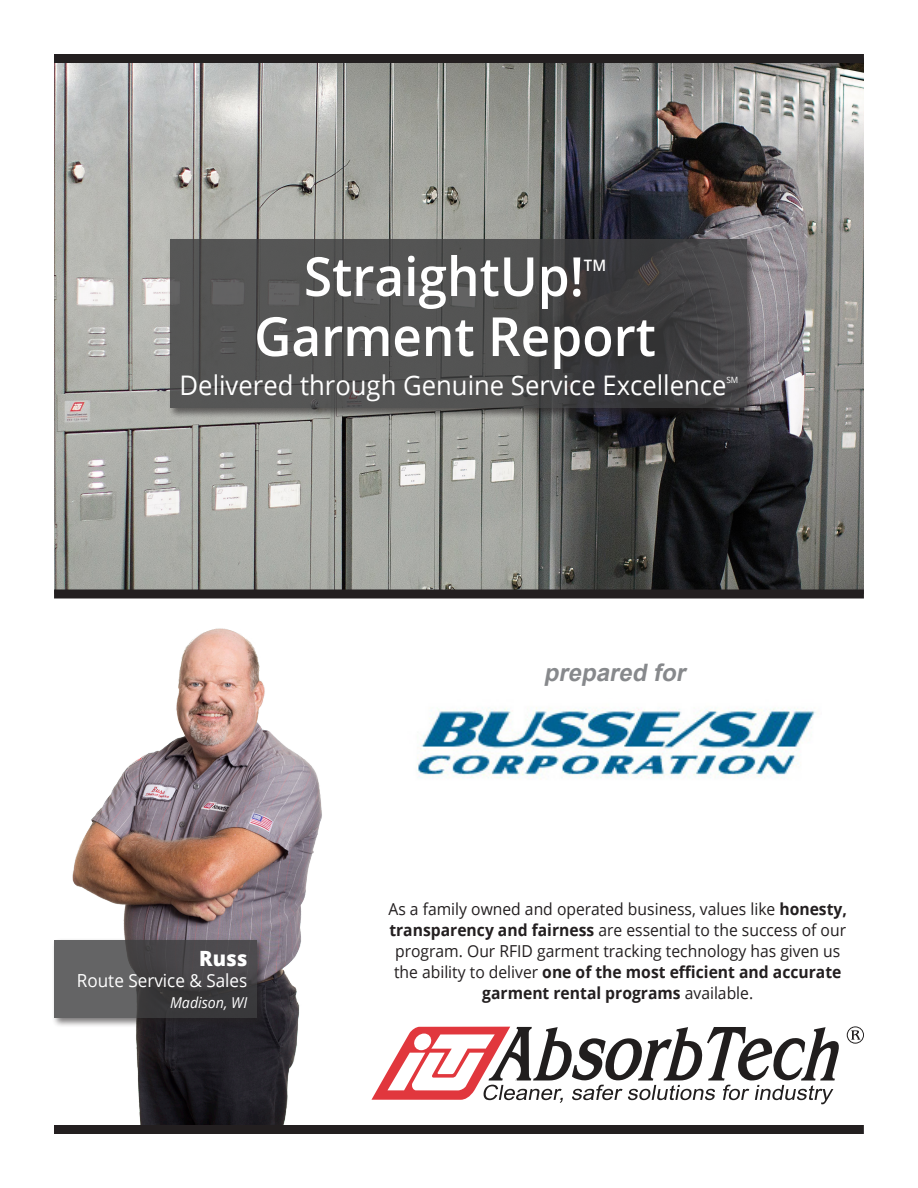
<style>
.page{position:relative;width:918px;height:1188px;background:#fff}
.page>*{position:absolute;margin:0;border:0;box-sizing:border-box;transform-origin:0 0}
.t1{font:600 54px "Open Sans";color:#fff;scale:.95 1}
.t2{font:27px "Open Sans";color:#fff;scale:.95 1}
.t3{font:italic 700 24px "Arial";color:#87898c}
.t4{font:800 21px "Open Sans";color:#fff;scale:.95 1}
.t5{font:18px "Open Sans";color:#fff;scale:.95 1}
.t6{font:16.5px/21px "Open Sans";color:#231f20;text-align:center;scale:.95 1}
.t7{font:600 15.75px "Open Sans";color:#fff;scale:.95 1}
.t8{font:italic 15px "Open Sans";color:#fff;scale:.95 1}
.t9{font:8.7px "Open Sans";color:#fff;scale:.95 1}
.s1{font-weight:700}
</style>
<div class="page">
<img style="left:72px;top:628px;width:250px;height:497px">
<div style="left:54px;top:1125px;width:810px;height:9px;background:#231f20"></div>
<svg style="left:847px;top:1026px;width:17px;height:18px"></svg>
<svg style="left:371px;top:1027px;width:468px;height:77px"></svg>
<img style="left:54px;top:63px;width:810px;height:527px">
<div style="left:54px;top:590px;width:810px;height:8px;background:#231f20"></div>
<div style="left:54px;top:54px;width:810px;height:9px;background:#231f20"></div>
<div style="left:167px;top:237px;width:590px;height:181px;background:#231f20;opacity:.75"></div>
<svg style="left:170px;top:240px;width:576px;height:168px;background:#4c4c4d"></svg>
<img style="left:417px;top:707px;width:399px;height:72px">
<div style="left:52px;top:938px;width:215px;height:90px;background:#231f20;opacity:.75"></div>
<svg style="left:54px;top:940px;width:203px;height:78px;background:#4f4e50"></svg>
<p class="t1" style="left:304px;top:239px;width:296px">StraightUp!</p>
<p class="t7" style="left:584px;top:254px;width:25px">TM</p>
<p class="t1" style="left:254px;top:299px;width:424px">Garment Report</p>
<p class="t2" style="left:180px;top:366px;width:577px">Delivered through Genuine Service Excellence</p>
<p class="t9" style="left:726px;top:374px;width:14px">SM</p>
<p class="t4" style="left:199px;top:942px;width:52px">Russ</p>
<p class="t5" style="left:77px;top:968px;width:181px">Route Service &amp; Sales</p>
<p class="t8" style="left:170px;top:992px;width:83px">Madison, WI</p>
<p class="t3" style="left:544px;top:655px;width:149px">prepared for</p>
<p class="t6" style="left:388px;top:898px;width:484px">As a family owned and operated business, values like <span class="s1">honesty, transparency and fairness</span> are essential to the success of our program. Our RFID garment tracking technology has given us the ability to deliver <span class="s1">one of the most efficient and accurate garment rental programs</span> available.</p>
</div>
